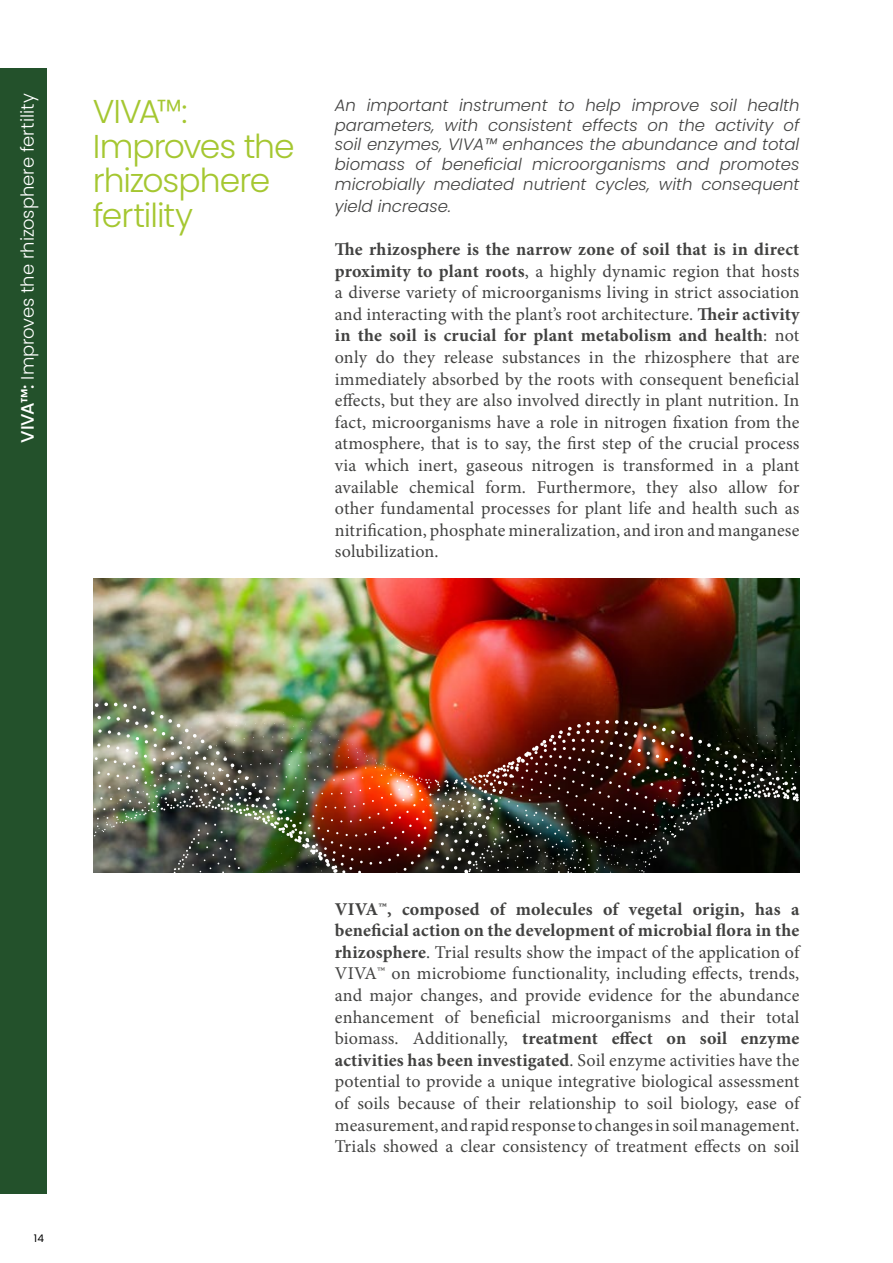
<style>
.page{position:relative;width:893px;height:1263px;background:#fff}
.page>*{position:absolute;margin:0;border:0;box-sizing:border-box;transform-origin:0 0}
.t1{font:300 33px/34.5px "Poppins";letter-spacing:-.03em;color:#a5c731}
.t2{font:18px/21.6px "Minion Pro";letter-spacing:.01em;color:#424241;text-align:justify}
.t3{font:300 18px "Poppins";color:#fff}
.t4{font:italic 300 16.5px/19.8px "Poppins";color:#424241;text-align:justify}
.t5{font:10.5px "Poppins";color:#000}
.s1{font-weight:500}
.s2{font-weight:700}
</style>
<div class="page">
<img style="left:93px;top:579px;width:706px;height:123px">
<img style="left:93px;top:702px;width:707px;height:7px">
<img style="left:93px;top:709px;width:707px;height:164px">
<img style="left:93px;top:811px;width:530px;height:62px">
<div style="left:0;top:68px;width:47px;height:1126px;background:#23512b"></div>
<p class="t3" style="left:17px;top:443px;width:351px;rotate:-90deg"><span class="s1">VIVA™:</span> Improves the rhizosphere fertility</p>
<p class="t4" style="left:335px;top:95px;width:466px">An important instrument to help improve soil health parameters, with consistent effects on the activity of soil enzymes, VIVA™ enhances the abundance and total biomass of beneficial microorganisms and promotes microbially mediated nutrient cycles, with consequent</p>
<p class="t1" style="left:93px;top:94px;width:203px">VIVA™:<br>Improves the rhizosphere fertility</p>
<p class="t4" style="left:335px;top:196px;width:118px">yield increase.</p>
<p class="t2" style="left:335px;top:238px;width:466px"><span class="s2">The rhizosphere is the narrow zone of soil that is in direct proximity to plant roots</span>, a highly dynamic region that hosts a diverse variety of microorganisms living in strict association and interacting with the plant’s root architecture. <span class="s2">Their activity in the soil is crucial for plant metabolism and health</span>: not only do they release substances in the rhizosphere that are immediately absorbed by the roots with consequent beneficial effects, but they are also involved directly in plant nutrition. In fact, microorganisms have a role in nitrogen fixation from the atmosphere, that is to say, the first step of the crucial process via which inert, gaseous nitrogen is transformed in a plant available chemical form. Furthermore, they also allow for other fundamental processes for plant life and health such as nitrification, phosphate mineralization, and iron and manganese solubilization.</p>
<p class="t5" style="left:34px;top:1232px;width:11px">14</p>
<p class="t2" style="left:335px;top:898px;width:466px"><span class="s2">VIVA™, composed of molecules of vegetal origin, has a beneficial action on the development of microbial flora in the rhizosphere</span>. Trial results show the impact of the application of VIVA™ on microbiome functionality, including effects, trends, and major changes, and provide evidence for the abundance enhancement of beneficial microorganisms and their total biomass. Additionally, <span class="s2">treatment effect on soil enzyme activities has been investigated</span>. Soil enzyme activities have the potential to provide a unique integrative biological assessment of soils because of their relationship to soil biology, ease of measurement, and rapid response to changes in soil management.<br>Trials showed a clear consistency of treatment effects on soil</p>
</div>
